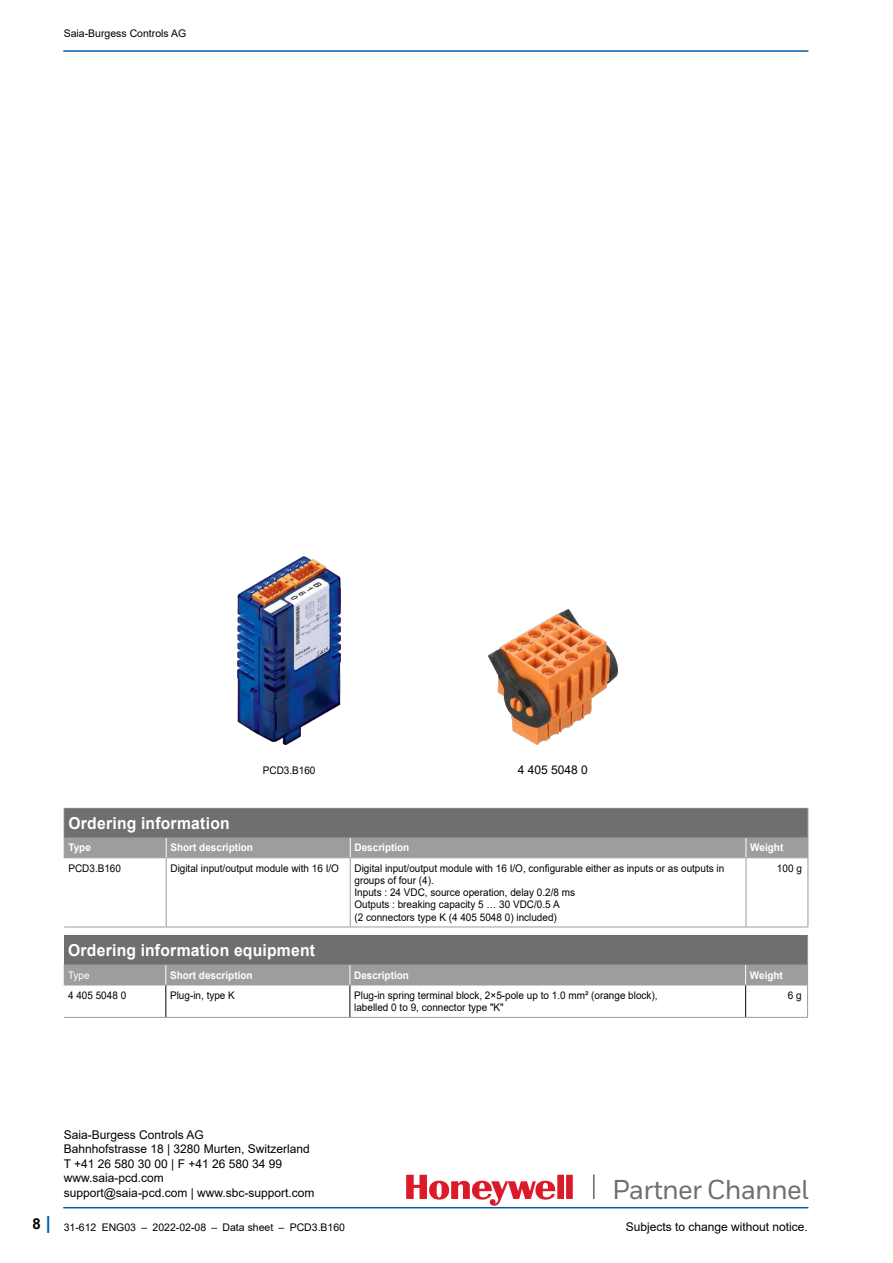
<style>
.page{position:relative;width:893px;height:1263px;background:#fff}
.page>*{position:absolute;margin:0;border:0;box-sizing:border-box;transform-origin:0 0}
.t1{font:500 27.3px "Honeywell Sans";letter-spacing:-.03em;color:#706f6f}
.Tables__Order_11_12p{font:700 16.5px "Arial";letter-spacing:.015em;color:#fff;scale:.95 1}
.t2{font:700 15px "Arial";color:#000}
.Tabellenfliesstext{font:12px/14.4px "Arial";color:#000}
.Tables__Order_Row_De{font:10.5px/12.1px "Arial";color:#000;scale:.95 1}
.Tables__Order_Column{font:700 10.5px "Arial";color:#fff;scale:.95 1}
.Tables__Order_Row_De-2{font:10.5px "Arial";color:#000}
.Tables__Data-Row__7{font:10.5px "Arial";color:#000;scale:.95 1}
.Tables__Data-Row__7-2{font:10.5px "Arial";color:#fff;scale:.95 1}
.s1{font-size:18px;color:#005da9}
</style>
<div class="page">
<hr style="left:593px;top:1174px;width:2px;height:25px;background:#706f6f">
<svg style="left:406px;top:1175px;width:167px;height:31px"></svg>
<hr style="left:64px;top:1207px;width:744px;height:1px;background:#005da9">
<hr style="left:64px;top:50px;width:744px;height:2px;background:#005da9">
<img style="left:488px;top:609px;width:129px;height:135px">
<img style="left:238px;top:556px;width:103px;height:188px">
<svg style="left:64px;top:858px;width:743px;height:68px"></svg>
<hr style="left:166px;top:858px;width:1px;height:68px;background:#9d9d9c">
<hr style="left:350px;top:858px;width:1px;height:68px;background:#9d9d9c">
<hr style="left:746px;top:858px;width:1px;height:68px;background:#9d9d9c">
<hr style="left:807px;top:858px;width:1px;height:68px;background:#9d9d9c">
<hr style="left:64px;top:926px;width:102px;height:1px;background:#9d9d9c">
<hr style="left:166px;top:926px;width:184px;height:1px;background:#9d9d9c">
<hr style="left:350px;top:926px;width:396px;height:1px;background:#9d9d9c">
<hr style="left:746px;top:926px;width:62px;height:1px;background:#9d9d9c">
<hr style="left:64px;top:808px;width:102px;height:1px;background:#878787">
<hr style="left:166px;top:808px;width:184px;height:1px;background:#878787">
<hr style="left:350px;top:808px;width:396px;height:1px;background:#878787">
<hr style="left:746px;top:808px;width:62px;height:1px;background:#878787">
<svg style="left:64px;top:809px;width:744px;height:49px;background:#838282"></svg>
<hr style="left:166px;top:985px;width:1px;height:32px;background:#000">
<hr style="left:350px;top:985px;width:1px;height:32px;background:#000">
<hr style="left:745px;top:985px;width:1px;height:32px;background:#000">
<svg style="left:64px;top:935px;width:744px;height:50px;background:#828281"></svg>
<hr style="left:807px;top:985px;width:1px;height:32px;background:#9d9d9c">
<hr style="left:64px;top:1017px;width:102px;height:1px;background:#9d9d9c">
<hr style="left:166px;top:1017px;width:184px;height:1px;background:#9d9d9c">
<hr style="left:350px;top:1017px;width:396px;height:1px;background:#9d9d9c">
<hr style="left:746px;top:1017px;width:62px;height:1px;background:#9d9d9c">
<p class="Tables__Order_Row_De-2" style="left:64px;top:26px;width:124px">Saia-Burgess Controls AG</p>
<p class="Tables__Order_Row_De" style="left:263px;top:764px;width:57px">PCD3.B160</p>
<p class="Tabellenfliesstext" style="left:518px;top:762px;width:72px">4 405 5048 0</p>
<p class="Tables__Order_11_12p" style="left:68px;top:811px;width:171px">Ordering information</p>
<p class="Tables__Order_Column" style="left:68px;top:840px;width:25px">Type</p>
<p class="Tables__Order_Column" style="left:170px;top:840px;width:88px">Short description</p>
<p class="Tables__Order_Column" style="left:354px;top:840px;width:59px">Description</p>
<p class="Tables__Order_Column" style="left:750px;top:840px;width:36px">Weight</p>
<p class="Tables__Order_Row_De" style="left:68px;top:862px;width:57px">PCD3.B160</p>
<p class="Tables__Order_Row_De" style="left:170px;top:862px;width:179px">Digital input/output module with 16 I/O</p>
<p class="Tables__Order_Row_De" style="left:354px;top:862px;width:391px">Digital input/output module with 16 I/O, configurable either as inputs or as outputs in groups of four (4).<br>Inputs : 24 VDC, source operation, delay 0.2/8 ms<br>Outputs : breaking capacity 5 … 30 VDC/0.5 A<br>(2 connectors type K (4 405 5048 0) included)</p>
<p class="Tables__Order_Row_De" style="left:777px;top:862px;width:28px">100 g</p>
<p class="Tables__Order_11_12p" style="left:68px;top:939px;width:261px">Ordering information equipment</p>
<p class="Tables__Data-Row__7-2" style="left:68px;top:968px;width:24px">Type</p>
<p class="Tables__Order_Column" style="left:170px;top:967px;width:88px">Short description</p>
<p class="Tables__Order_Column" style="left:354px;top:967px;width:59px">Description</p>
<p class="Tables__Order_Column" style="left:750px;top:967px;width:36px">Weight</p>
<p class="Tables__Data-Row__7" style="left:68px;top:988px;width:63px">4 405 5048 0</p>
<p class="Tables__Order_Row_De" style="left:170px;top:989px;width:70px">Plug-in, type K</p>
<p class="Tables__Order_Row_De" style="left:354px;top:989px;width:321px">Plug-in spring terminal block, 2×5-pole up to 1.0 mm² (orange block), labelled 0 to 9, connector type "K"</p>
<p class="Tables__Order_Row_De" style="left:788px;top:989px;width:16px">6 g</p>
<h3 class="t2" style="left:33px;top:1213px;width:20px">8 <span class="s1">|</span></h3>
<p class="Tabellenfliesstext" style="left:64px;top:1127px;width:252px">Saia-Burgess Controls AG<br>Bahnhofstrasse 18 | 3280 Murten, Switzerland T +41 26 580 30 00 | F +41 26 580 34 99 www.saia-pcd.com<br>support@saia-pcd.com | www.sbc-support.com</p>
<p class="Tables__Order_Row_De-2" style="left:64px;top:1220px;width:283px">31-612 ENG03 – 2022-02-08 – Data sheet – PCD3.B160</p>
<p class="Tabellenfliesstext" style="left:626px;top:1220px;width:184px">Subjects to change without notice.</p>
<h1 class="t1" style="left:612px;top:1173px;width:198px">Partner Channel</h1>
</div>
